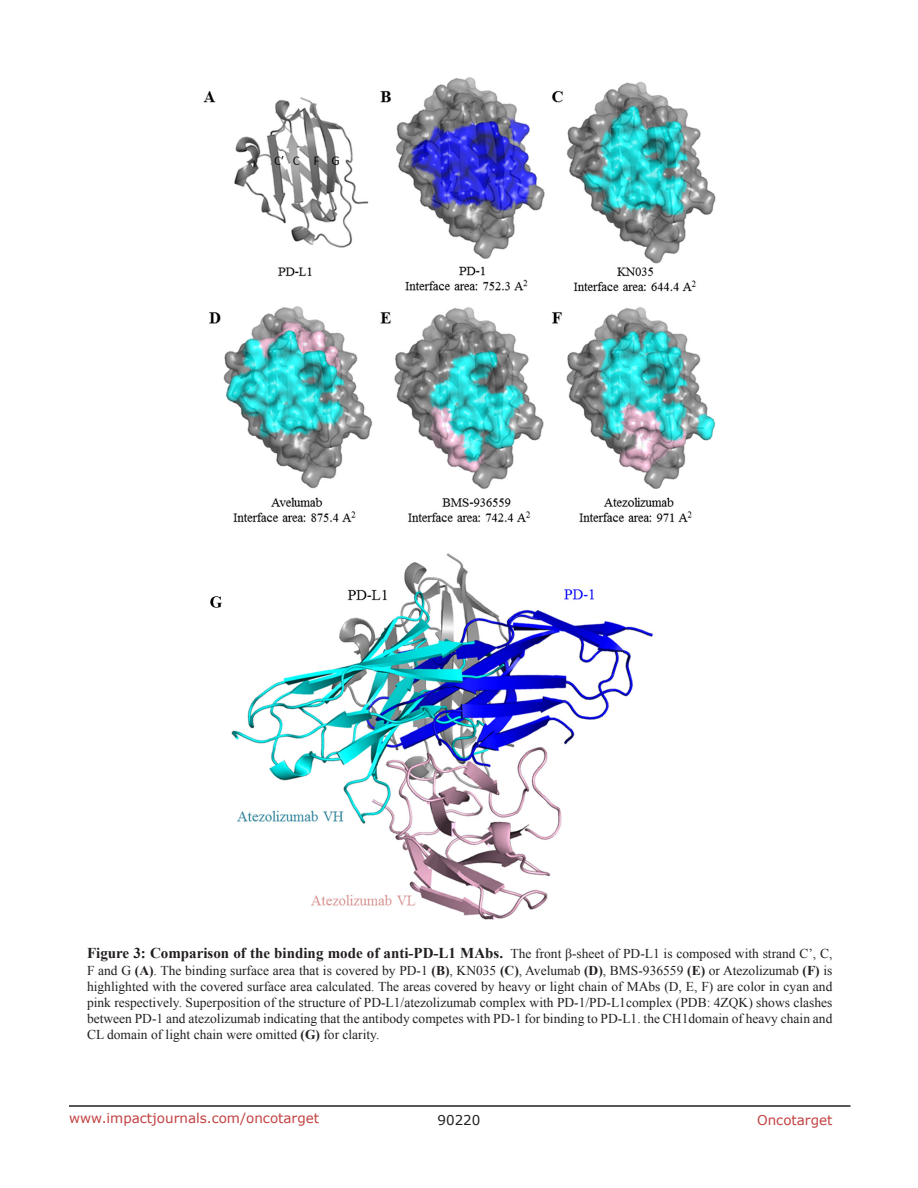
<style>
.page{position:relative;width:918px;height:1188px;background:#fff}
.page>*{position:absolute;margin:0;border:0;box-sizing:border-box;transform-origin:0 0}
.figuretext{font:700 15px "Times New Roman";color:#231f20}
.figuretext-2{font:13.5px/16.2px "Times New Roman";color:#231f20;text-align:justify}
.t1{font:13.5px "Verdana";color:#c24141}
.t2{font:13.5px "Verdana";color:#231f20}
.s1{font-weight:400;font-size:13.5px}
.s2{font-weight:700}
</style>
<div class="page">
<hr style="left:69px;top:1105px;width:781px;height:2px;background:#231f20">
<img style="left:203px;top:77px;width:513px;height:843px">
<p class="figuretext" style="left:87px;top:943px;width:747px">Figure 3: Comparison of the binding mode of anti-PD-L1 MAbs. <span class="s1">The front β-sheet of PD-L1 is composed with strand C’, C,</span></p>
<p class="figuretext-2" style="left:87px;top:962px;width:747px">F and G <span class="s2">(A)</span>. The binding surface area that is covered by PD-1 <span class="s2">(B)</span>, KN035 <span class="s2">(C)</span>, Avelumab <span class="s2">(D)</span>, BMS-936559 <span class="s2">(E)</span> or Atezolizumab <span class="s2">(F)</span> is highlighted with the covered surface area calculated. The areas covered by heavy or light chain of MAbs (D, E, F) are color in cyan and pink respectively. Superposition of the structure of PD-L1/atezolizumab complex with PD-1/PD-L1complex (PDB: 4ZQK) shows clashes between PD-1 and atezolizumab indicating that the antibody competes with PD-1 for binding to PD-L1. the CH1domain of heavy chain and CL domain of light chain were omitted <span class="s2">(G)</span> for clarity.</p>
<p class="t1" style="left:69px;top:1109px;width:252px">www.impactjournals.com/oncotarget</p>
<p class="t2" style="left:438px;top:1111px;width:44px">90220</p>
<p class="t1" style="left:757px;top:1111px;width:77px">Oncotarget</p>
</div>
